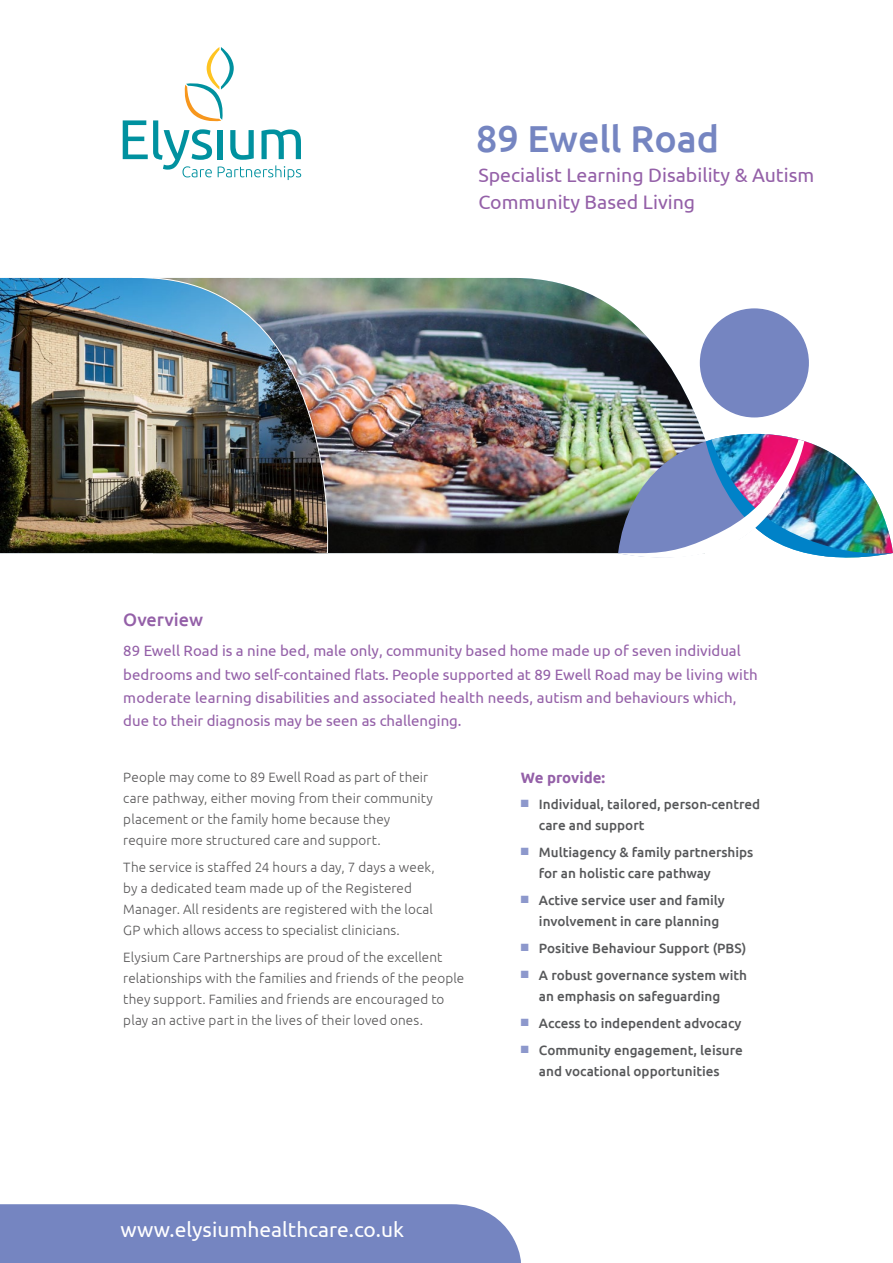
<style>
.page{position:relative;width:893px;height:1263px;background:#fff}
.page>*{position:absolute;margin:0;border:0;box-sizing:border-box;transform-origin:0 0}
.t1{font:500 37.5px "Ubuntu";color:#7585c1}
.t2{font:21px "Ubuntu";color:#fff}
.t3{font:700 21px "Ubuntu";color:#fff}
.t4{font:19.5px/27px "Ubuntu";color:#9460a8}
.t5{font:500 18px "Ubuntu";color:#9460a8}
.t6{font:15px/23.2px "Ubuntu";color:#9460a8}
.t7{font:700 15px "Ubuntu";color:#9460a8}
.t8{font:300 13.5px/21px "Ubuntu";letter-spacing:.01em;color:#575657}
.t9{font:500 13.5px/21px "Ubuntu";color:#57585a}
.s1{color:#8d98cc}
</style>
<div class="page">
<div style="left:0;top:1204px;width:521px;height:59px;background:#7585c1"></div>
<img style="left:344px;top:278px;width:372px;height:275px">
<img style="left:0;top:278px;width:131px;height:275px">
<img style="left:131px;top:277px;width:213px;height:277px">
<svg style="left:123px;top:47px;width:178px;height:133px"></svg>
<div style="left:700px;top:308px;width:109px;height:109px;background:#7585c1;border-radius:50%"></div>
<img style="left:618px;top:434px;width:275px;height:124px">
<div style="left:705px;top:540px;width:50px;height:21px;background:#fff"></div>
<h1 class="t1" style="left:476px;top:115px;width:244px">89 Ewell Road</h1>
<h3 class="t4" style="left:478px;top:161px;width:337px">Specialist Learning Disability &amp; Autism<br>Community Based Living</h3>
<h3 class="t5" style="left:123px;top:608px;width:81px">Overview</h3>
<p class="t6" style="left:123px;top:639px;width:636px">89 Ewell Road is a nine bed, male only, community based home made up of seven individual bedrooms and two self-contained flats. People supported at 89 Ewell Road may be living with moderate learning disabilities and associated health needs, autism and behaviours which, due to their diagnosis may be seen as challenging.</p>
<p class="t8" style="left:123px;top:767px;width:311px">People may come to 89 Ewell Road as part of their care pathway, either moving from their community placement or the family home because they require more structured care and support.</p>
<p class="t8" style="left:123px;top:857px;width:313px">The service is staffed 24 hours a day, 7 days a week, by a dedicated team made up of the Registered Manager. All residents are registered with the local GP which allows access to specialist clinicians.</p>
<p class="t8" style="left:123px;top:947px;width:342px">Elysium Care Partnerships are proud of the excellent relationships with the families and friends of the people they support. Families and friends are encouraged to play an active part in the lives of their loved ones.</p>
<h2 class="t2" style="left:121px;top:1217px;width:285px">www.elysiumhealthcare.co.uk</h2>
<h2 class="t3" style="left:82px;top:1222px;width:279px">REHABILITATION SERVICES</h2>
<p class="t7" style="left:521px;top:769px;width:86px">We provide:</p>
<p class="t9" style="left:539px;top:793px;width:223px;text-indent:-18px"><span class="s1">■</span> Individual, tailored, person-centred care and support</p>
<p class="t9" style="left:539px;top:841px;width:216px;text-indent:-18px"><span class="s1">■</span> Multiagency &amp; family partnerships for an holistic care pathway</p>
<p class="t9" style="left:539px;top:889px;width:187px;text-indent:-18px"><span class="s1">■</span> Active service user and family involvement in care planning</p>
<p class="t9" style="left:521px;top:937px;width:227px"><span class="s1">■</span> Positive Behaviour Support (PBS)</p>
<p class="t9" style="left:539px;top:964px;width:210px;text-indent:-18px"><span class="s1">■</span> A robust governance system with an emphasis on safeguarding</p>
<p class="t9" style="left:521px;top:1012px;width:222px"><span class="s1">■</span> Access to independent advocacy</p>
<p class="t9" style="left:521px;top:1039px;width:223px;text-align:center"><span class="s1">■</span> Community engagement, leisure and vocational opportunities</p>
</div>
